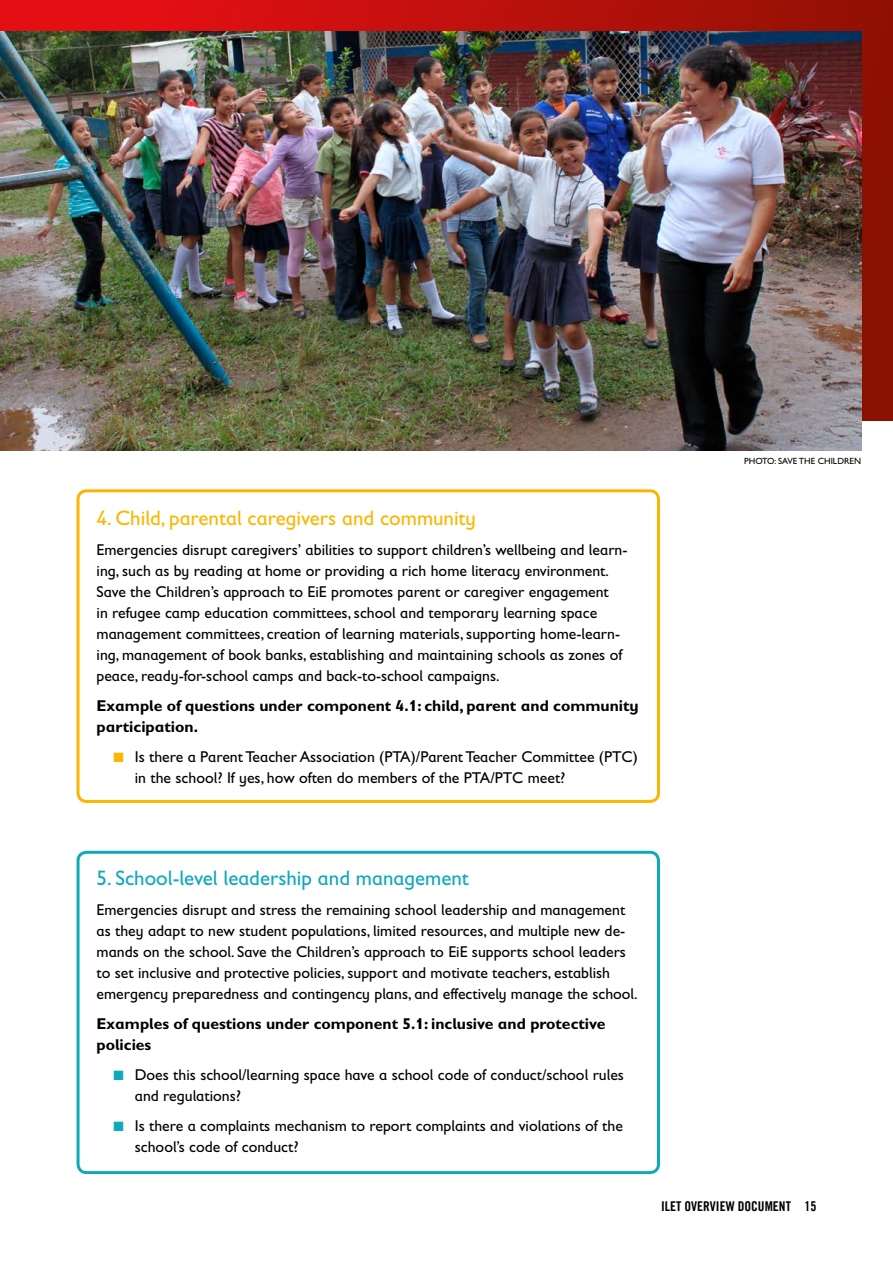
<style>
.page{position:relative;width:893px;height:1263px;background:#fff}
.page>*{position:absolute;margin:0;border:0;box-sizing:border-box;transform-origin:0 0}
.t1{font:21px "Gill Sans Infant Std";color:#fab600}
.t2{font:21px "Gill Sans Infant Std";color:#0fa9ba}
.t3{font:15.75px/21px "Gill Sans Infant Std";color:#000}
.t4{font:700 15.75px/21px "Gill Sans Infant Std";color:#000}
.t5{font:13.5px "Trade Gothic LT Com Bd Cn 20";color:#000}
.t6{font:9px "Gill Sans Infant Std";color:#000}
.s1{color:#fab600}
.s2{color:#0fa9ba}
</style>
<div class="page">
<div style="left:0;top:0;width:893px;height:421px;background:linear-gradient(to right,#ef0f16,#911104)"></div>
<div style="left:77px;top:489px;width:583px;height:314px;border:3px solid #fab600;border-radius:9px"></div>
<div style="left:77px;top:851px;width:583px;height:323px;border:3px solid #0fa9ba;border-radius:9px"></div>
<img style="left:0;top:32px;width:861px;height:419px">
<h1 class="t1" style="left:97px;top:506px;width:381px">4. Child, parental caregivers and community</h1>
<p class="t3" style="left:97px;top:539px;width:532px">Emergencies disrupt caregivers’ abilities to support children’s wellbeing and learn&shy;ing, such as by reading at home or providing a rich home literacy environment.<br>Save the Children’s approach to EiE promotes parent or caregiver engagement<br>in refugee camp education committees, school and temporary learning space management committees, creation of learning materials, supporting home-learn&shy;ing, management of book banks, establishing and maintaining schools as zones of peace, ready-for-school camps and back-to-school campaigns.</p>
<p class="t4" style="left:97px;top:695px;width:544px">Example of questions under component 4.1: child, parent and community participation.</p>
<p class="t3" style="left:135px;top:746px;width:504px;text-indent:-21px"><span class="s1">■</span> Is there a Parent Teacher Association (PTA)/Parent Teacher Committee (PTC) in the school? If yes, how often do members of the PTA/PTC meet?</p>
<p class="t6" style="left:744px;top:455px;width:118px">PHOTO: SAVE THE CHILDREN</p>
<h1 class="t2" style="left:97px;top:866px;width:374px">5. School-level leadership and management</h1>
<p class="t3" style="left:97px;top:899px;width:541px">Emergencies disrupt and stress the remaining school leadership and management as they adapt to new student populations, limited resources, and multiple new de&shy;mands on the school. Save the Children’s approach to EiE supports school leaders to set inclusive and protective policies, support and motivate teachers, establish emergency preparedness and contingency plans, and effectively manage the school.</p>
<p class="t4" style="left:97px;top:1012px;width:511px">Examples of questions under component 5.1: inclusive and protective policies</p>
<p class="t3" style="left:135px;top:1064px;width:491px;text-indent:-21px"><span class="s2">■</span> Does this school/learning space have a school code of conduct/school rules and regulations?</p>
<p class="t3" style="left:135px;top:1115px;width:490px;text-indent:-21px"><span class="s2">■</span> Is there a complaints mechanism to report complaints and violations of the school’s code of conduct?</p>
<p class="t5" style="left:661px;top:1198px;width:157px">ILET OVERVIEW DOCUMENT 15</p>
</div>
